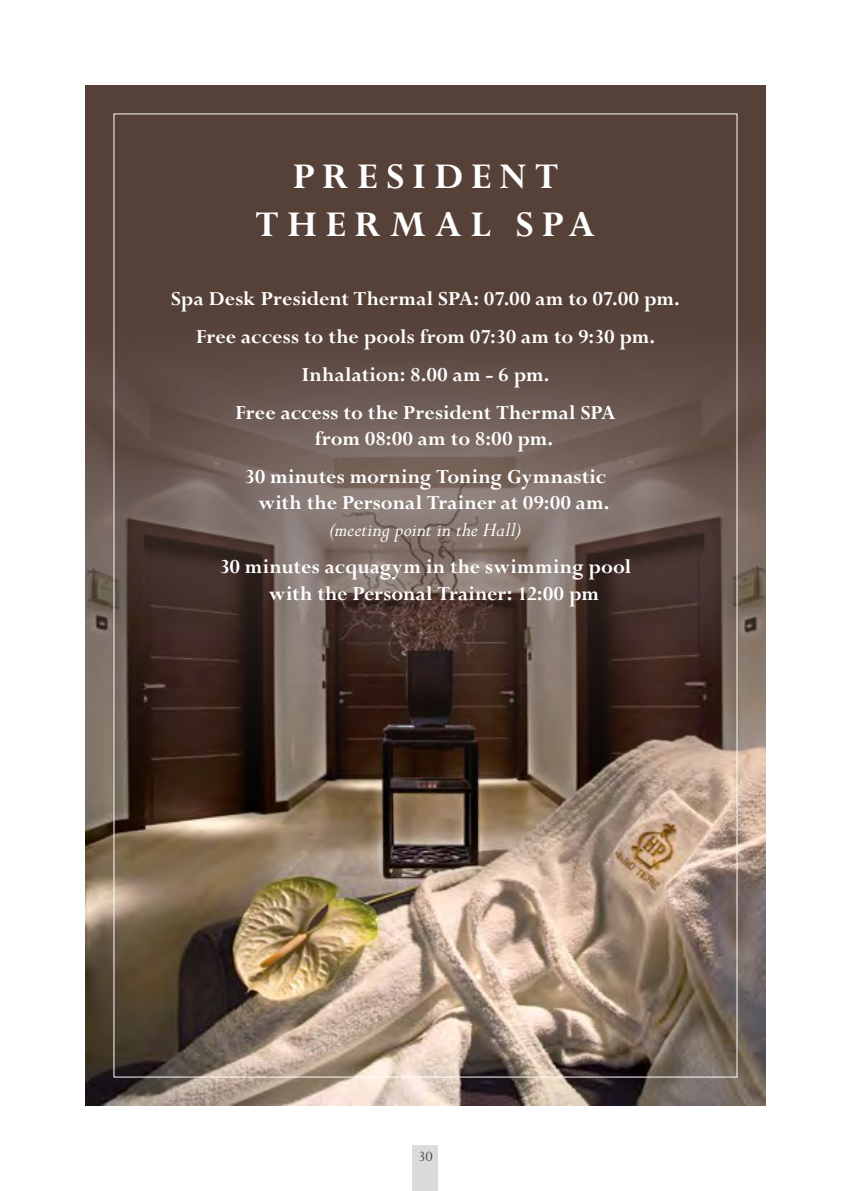
<style>
.page{position:relative;width:851px;height:1191px;background:#fff}
.page>*{position:absolute;margin:0;border:0;box-sizing:border-box;transform-origin:0 0}
.t1{font:700 40px/48px "Perpetua Std";letter-spacing:.21em;color:#fff;text-align:center}
.t2{font:700 22px/37.8px "Perpetua Std";letter-spacing:.005em;color:#fff}
.t3{font:italic 22px "Perpetua Std";color:#fff}
.t4{font:16px "Perpetua Std";color:#4c4a48}
</style>
<div class="page">
<div style="left:85px;top:85px;width:680px;height:1020px;background:#564139"></div>
<img style="left:85px;top:316px;width:680px;height:789px">
<div style="left:412px;top:1145px;width:26px;height:46px;background:#dcdbdb"></div>
<h1 class="t1" style="left:256px;top:154px;width:341px">PRESIDENT<br>THERMAL SPA</h1>
<p class="t2" style="left:171px;top:281px;width:510px;text-align:center">Spa Desk President Thermal SPA: 07.00 am to 07.00 pm.<br>Free access to the pools from 07:30 am to 9:30 pm.<br>Inhalation: 8.00 am - 6 pm.<br>Free access to the President Thermal SPA</p>
<p class="t2" style="left:245px;top:420px;width:363px;text-indent:70px">from 08:00 am to 8:00 pm.<br>30 minutes morning Toning Gymnastic</p>
<p class="t2" style="left:258px;top:484px;width:353px">with the Personal Trainer at 09:00 am.</p>
<p class="t3" style="left:330px;top:518px;width:193px">(meeting point in the Hall)</p>
<p class="t2" style="left:269px;top:554px;width:364px;line-height:26.4px;text-indent:-49px">30 minutes acquagym in the swimming pool with the Personal Trainer: 12:00 pm</p>
<p class="t4" style="left:418px;top:1148px;width:16px">30</p>
</div>
